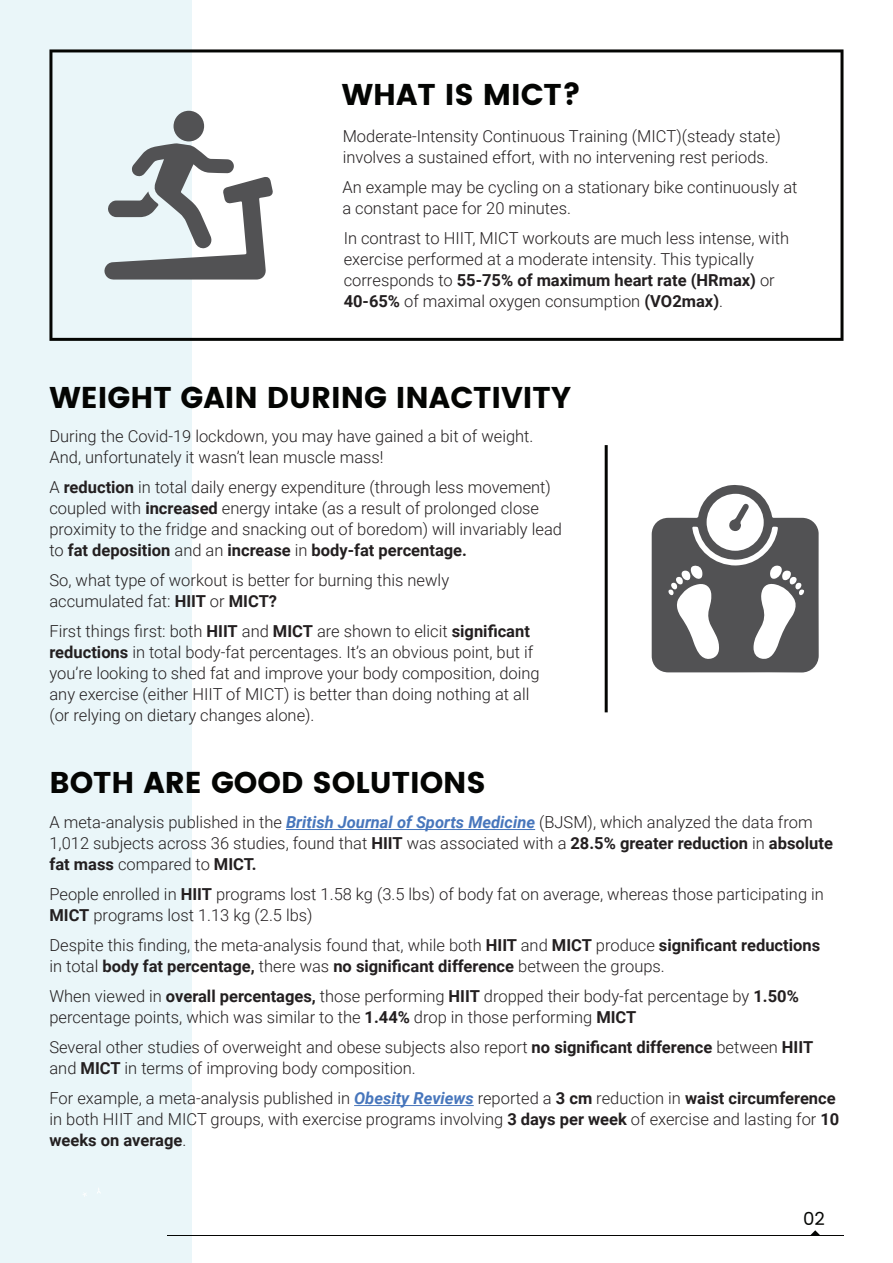
<style>
.page{position:relative;width:893px;height:1263px;background:#fff}
.page>*{position:absolute;margin:0;border:0;box-sizing:border-box;transform-origin:0 0}
.t1{font:30px "Poppins";color:#040503}
.t2{font:18px "Poppins";color:#040503}
.t3{font:300 16.5px/21px "Roboto";color:#231f20}
.s1{font-weight:700}
.s2{font-weight:700;font-style:italic;color:#4776bc}
</style>
<div class="page">
<div style="left:0;top:0;width:192px;height:1263px;background:#eaf6f9"></div>
<hr style="left:167px;top:1235px;width:676px;height:1px;background:#040503">
<svg style="left:810px;top:1230px;width:10px;height:5px"></svg>
<hr style="left:286px;top:829px;width:249px;height:1px;background:#4776bc">
<hr style="left:354px;top:1105px;width:120px;height:1px;background:#4776bc">
<svg style="left:49px;top:49px;width:794px;height:292px"></svg>
<hr style="left:605px;top:445px;width:3px;height:267px;background:#040503">
<svg style="left:652px;top:485px;width:167px;height:188px"></svg>
<svg style="left:104px;top:111px;width:169px;height:169px"></svg>
<h1 class="t1" style="left:342px;top:77px;width:241px">WHAT IS MICT?</h1>
<p class="t3" style="left:343px;top:125px;width:440px">Moderate-Intensity Continuous Training (MICT)(steady state) involves a sustained effort, with no intervening rest periods.</p>
<p class="t3" style="left:342px;top:176px;width:457px">An example may be cycling on a stationary bike continuously at a constant pace for 20 minutes.</p>
<p class="t3" style="left:344px;top:227px;width:447px">In contrast to HIIT, MICT workouts are much less intense, with exercise performed at a moderate intensity. This typically corresponds to <span class="s1">55-75% of maximum heart rate (HRmax)</span> or <span class="s1">40-65%</span> of maximal oxygen consumption <span class="s1">(VO2max)</span>.</p>
<h1 class="t1" style="left:49px;top:380px;width:523px">WEIGHT GAIN DURING INACTIVITY</h1>
<p class="t3" style="left:49px;top:425px;width:485px">During the Covid-19 lockdown, you may have gained a bit of weight.<br>And, unfortunately it wasn’t lean muscle mass!</p>
<p class="t3" style="left:49px;top:476px;width:514px">A <span class="s1">reduction</span> in total daily energy expenditure (through less movement) coupled with <span class="s1">increased</span> energy intake (as a result of prolonged close proximity to the fridge and snacking out of boredom) will invariably lead to <span class="s1">fat deposition</span> and an <span class="s1">increase</span> in <span class="s1">body-fat percentage.</span></p>
<p class="t3" style="left:49px;top:569px;width:401px">So, what type of workout is better for burning this newly accumulated fat: <span class="s1">HIIT</span> or <span class="s1">MICT?</span></p>
<p class="t3" style="left:49px;top:620px;width:492px">First things first: both <span class="s1">HIIT</span> and <span class="s1">MICT</span> are shown to elicit <span class="s1">significant reductions</span> in total body-fat percentages. It’s an obvious point, but if you’re looking to shed fat and improve your body composition, doing any exercise (either HIIT of MICT) is better than doing nothing at all (or relying on dietary changes alone).</p>
<h1 class="t1" style="left:49px;top:765px;width:438px">BOTH ARE GOOD SOLUTIONS</h1>
<p class="t3" style="left:49px;top:811px;width:785px">A meta-analysis published in the <span class="s2">British Journal of Sports Medicine</span> (BJSM), which analyzed the data from<br>1,012 subjects across 36 studies, found that <span class="s1">HIIT</span> was associated with a <span class="s1">28.5% greater reduction</span> in <span class="s1">absolute fat mass</span> compared to <span class="s1">MICT.</span></p>
<p class="t3" style="left:49px;top:883px;width:776px">People enrolled in <span class="s1">HIIT</span> programs lost 1.58 kg (3.5 lbs) of body fat on average, whereas those participating in<br><span class="s1">MICT</span> programs lost 1.13 kg (2.5 lbs)</p>
<p class="t3" style="left:49px;top:934px;width:772px">Despite this finding, the meta-analysis found that, while both <span class="s1">HIIT</span> and <span class="s1">MICT</span> produce <span class="s1">significant reductions </span>in total <span class="s1">body fat percentage,</span> there was <span class="s1">no significant difference</span> between the groups.</p>
<p class="t3" style="left:49px;top:985px;width:751px">When viewed in <span class="s1">overall percentages,</span> those performing <span class="s1">HIIT</span> dropped their body-fat percentage by <span class="s1">1.50% </span>percentage points, which was similar to the <span class="s1">1.44%</span> drop in those performing <span class="s1">MICT</span></p>
<p class="t3" style="left:49px;top:1036px;width:765px">Several other studies of overweight and obese subjects also report <span class="s1">no significant difference</span> between <span class="s1">HIIT </span>and <span class="s1">MICT</span> in terms of improving body composition.</p>
<p class="t3" style="left:49px;top:1087px;width:791px">For example, a meta-analysis published in <span class="s2">Obesity Reviews</span> reported a <span class="s1">3 cm</span> reduction in <span class="s1">waist circumference </span>in both HIIT and MICT groups, with exercise programs involving <span class="s1">3 days per week</span> of exercise and lasting for <span class="s1">10 weeks on average</span>.</p>
<p class="t2" style="left:803px;top:1205px;width:23px">02</p>
</div>
